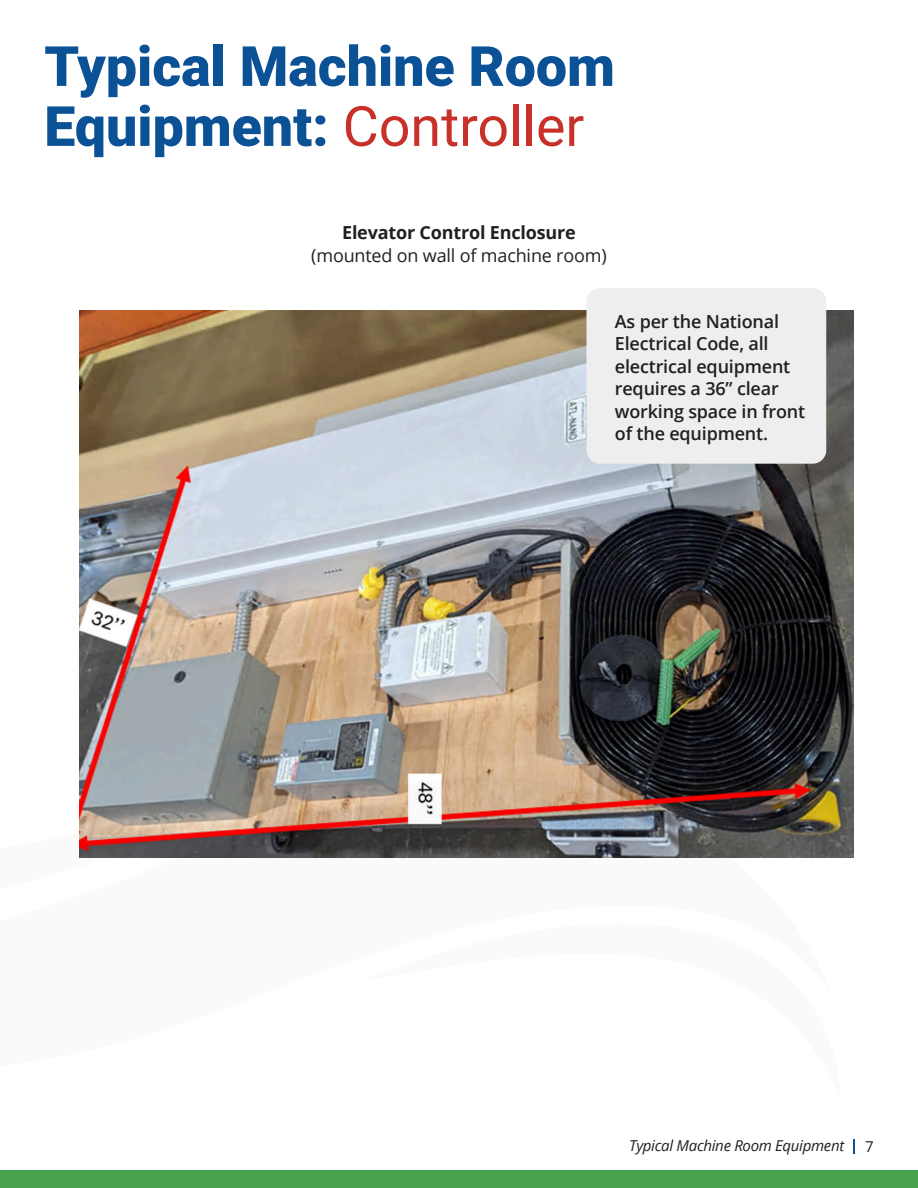
<style>
.page{position:relative;width:918px;height:1188px;background:#fff}
.page>*{position:absolute;margin:0;border:0;box-sizing:border-box;transform-origin:0 0}
.t1{font:900 55.5px/60px "Roboto";color:#0b5196}
.t2{font:600 18px/22.5px "Open Sans";letter-spacing:-.01em;color:#231f20}
.t3{font:18px "Open Sans";letter-spacing:-.01em;color:#231f20}
.t4{font:700 18px "Open Sans";letter-spacing:-.01em;color:#231f20}
.t5{font:italic 15px "Open Sans";letter-spacing:-.02em;color:#231f20}
.t6{font:15px "Open Sans";color:#231f20}
.s1{font-weight:400;color:#c8312a}
</style>
<div class="page">
<div style="left:0;top:1171px;width:918px;height:17px;background:#48a34c"></div>
<svg style="left:853px;top:1139px;width:2px;height:14px"></svg>
<img style="left:80px;top:310px;width:773px;height:548px">
<div style="left:586px;top:288px;width:240px;height:176px;background:#eeeeef;border-radius:14px"></div>
<p class="t1" style="left:44px;top:34px;width:572px">Typical Machine Room<br>Equipment: <span class="s1">Controller</span></p>
<p class="t4" style="left:342px;top:220px;width:235px">Elevator Control Enclosure</p>
<p class="t3" style="left:311px;top:243px;width:297px">(mounted on wall of machine room)</p>
<p class="t2" style="left:615px;top:309px;width:192px">As per the National<br>Electrical Code, all electrical equipment requires a 36” clear working space in front of the equipment.</p>
<p class="t5" style="left:629px;top:1135px;width:217px">Typical Machine Room Equipment</p>
<p class="t6" style="left:865px;top:1136px;width:10px">7</p>
</div>
